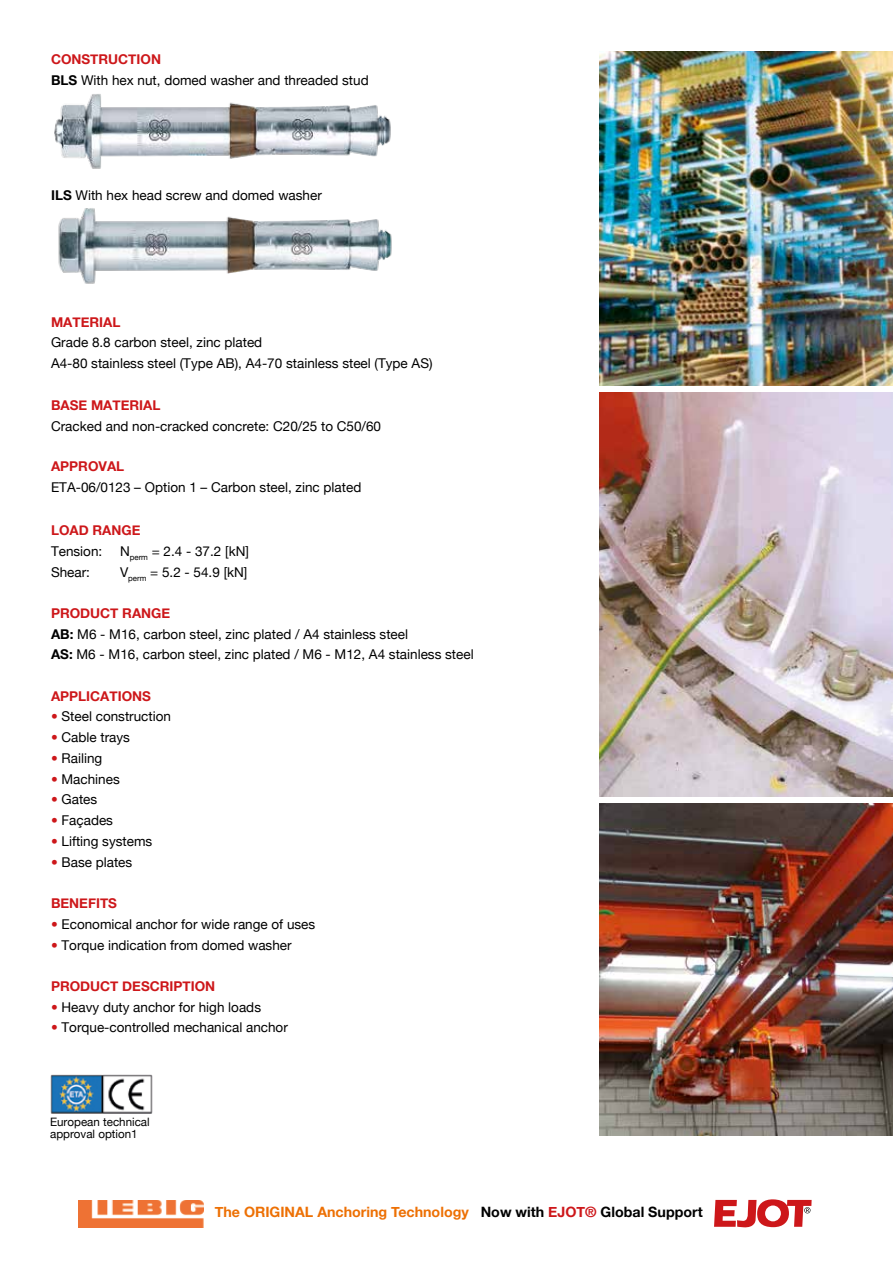
<style>
.page{position:relative;width:893px;height:1263px;background:#fff}
.page>*{position:absolute;margin:0;border:0;box-sizing:border-box;transform-origin:0 0}
.t1{font:700 14.25px "Helvetica Neue";color:#ed7004}
.t2{font:13.5px/20.7px "Helvetica Neue";color:#000}
.t3{font:700 13.5px "Helvetica Neue";color:#cd171a}
.t4{font:11.55px/11.6px "Helvetica Neue";color:#000}
.s1{font-weight:700;color:#cd171a}
.s2{font-weight:700}
.s3{color:#cd171a}
.s4{color:#000}
</style>
<div class="page">
<img style="left:600px;top:392px;width:293px;height:404px">
<img style="left:599px;top:804px;width:294px;height:331px">
<img style="left:54px;top:94px;width:337px;height:75px">
<img style="left:58px;top:208px;width:334px;height:76px">
<img style="left:600px;top:51px;width:293px;height:334px">
<img style="left:50px;top:1074px;width:103px;height:40px">
<img style="left:79px;top:1200px;width:124px;height:28px">
<svg style="left:714px;top:1199px;width:98px;height:28px"></svg>
<p class="t2" style="left:51px;top:49px;width:319px"><span class="s1">CONSTRUCTION<br></span><span class="s2">BLS</span> With hex nut, domed washer and threaded stud</p>
<p class="t2" style="left:51px;top:185px;width:272px"><span class="s2">ILS</span> With hex head screw and domed washer</p>
<p class="t3" style="left:51px;top:313px;width:71px">MATERIAL</p>
<p class="t2" style="left:51px;top:332px;width:383px">Grade 8.8 carbon steel, zinc plated<br>A4-80 stainless steel (Type AB), A4-70 stainless steel (Type AS)</p>
<p class="t3" style="left:51px;top:397px;width:111px">BASE MATERIAL</p>
<p class="t2" style="left:51px;top:416px;width:332px">Cracked and non-cracked concrete: C20/25 to C50/60</p>
<p class="t3" style="left:51px;top:458px;width:75px">APPROVAL</p>
<p class="t2" style="left:51px;top:476px;width:312px">ETA-06/0123 – Option 1 – Carbon steel, zinc plated</p>
<p class="t3" style="left:51px;top:522px;width:91px">LOAD RANGE</p>
<p class="t2" style="left:51px;top:540px;width:53px">Tension:</p>
<p class="t2" style="left:120px;top:540px;width:130px">N<sub>perm</sub> = 2.4 - 37.2 [kN]</p>
<p class="t2" style="left:51px;top:561px;width:41px">Shear:</p>
<p class="t2" style="left:120px;top:561px;width:129px">V<sub>perm</sub> = 5.2 - 54.9 [kN]</p>
<p class="t2" style="left:51px;top:602px;width:424px"><span class="s1">PRODUCT RANGE<br></span><span class="s2">AB:</span> M6 - M16, carbon steel, zinc plated / A4 stainless steel<br><span class="s2">AS:</span> M6 - M16, carbon steel, zinc plated / M6 - M12, A4 stainless steel</p>
<p class="t3" style="left:51px;top:687px;width:101px">APPLICATIONS</p>
<p class="t2" style="left:51px;top:706px;width:122px"><span class="s3">•</span> Steel construction</p>
<p class="t2" style="left:51px;top:727px;width:81px"><span class="s3">•</span> Cable trays</p>
<p class="t2" style="left:51px;top:747px;width:53px"><span class="s3">•</span> Railing</p>
<p class="t2" style="left:51px;top:768px;width:70px"><span class="s3">•</span> Machines</p>
<p class="t2" style="left:51px;top:789px;width:48px"><span class="s3">•</span> Gates</p>
<p class="t2" style="left:51px;top:810px;width:64px"><span class="s3">•</span> Façades</p>
<p class="t2" style="left:51px;top:830px;width:103px"><span class="s3">•</span> Lifting systems</p>
<p class="t2" style="left:51px;top:851px;width:83px"><span class="s3">•</span> Base plates</p>
<p class="t3" style="left:51px;top:895px;width:68px">BENEFITS</p>
<p class="t2" style="left:51px;top:913px;width:266px"><span class="s3">•</span> Economical anchor for wide range of uses</p>
<p class="t2" style="left:51px;top:934px;width:242px"><span class="s3">•</span> Torque indication from domed washer</p>
<p class="t3" style="left:51px;top:978px;width:166px">PRODUCT DESCRIPTION</p>
<p class="t2" style="left:51px;top:996px;width:212px"><span class="s3">•</span> Heavy duty anchor for high loads</p>
<p class="t2" style="left:51px;top:1017px;width:238px"><span class="s3">•</span> Torque-controlled mechanical anchor</p>
<p class="t4" style="left:50px;top:1116px;width:101px">European technical approval option1</p>
<p class="t1" style="left:215px;top:1203px;width:489px">The ORIGINAL Anchoring Technology <span class="s4">Now with</span> <span class="s3">EJOT®</span> <span class="s4">Global Support</span></p>
</div>
